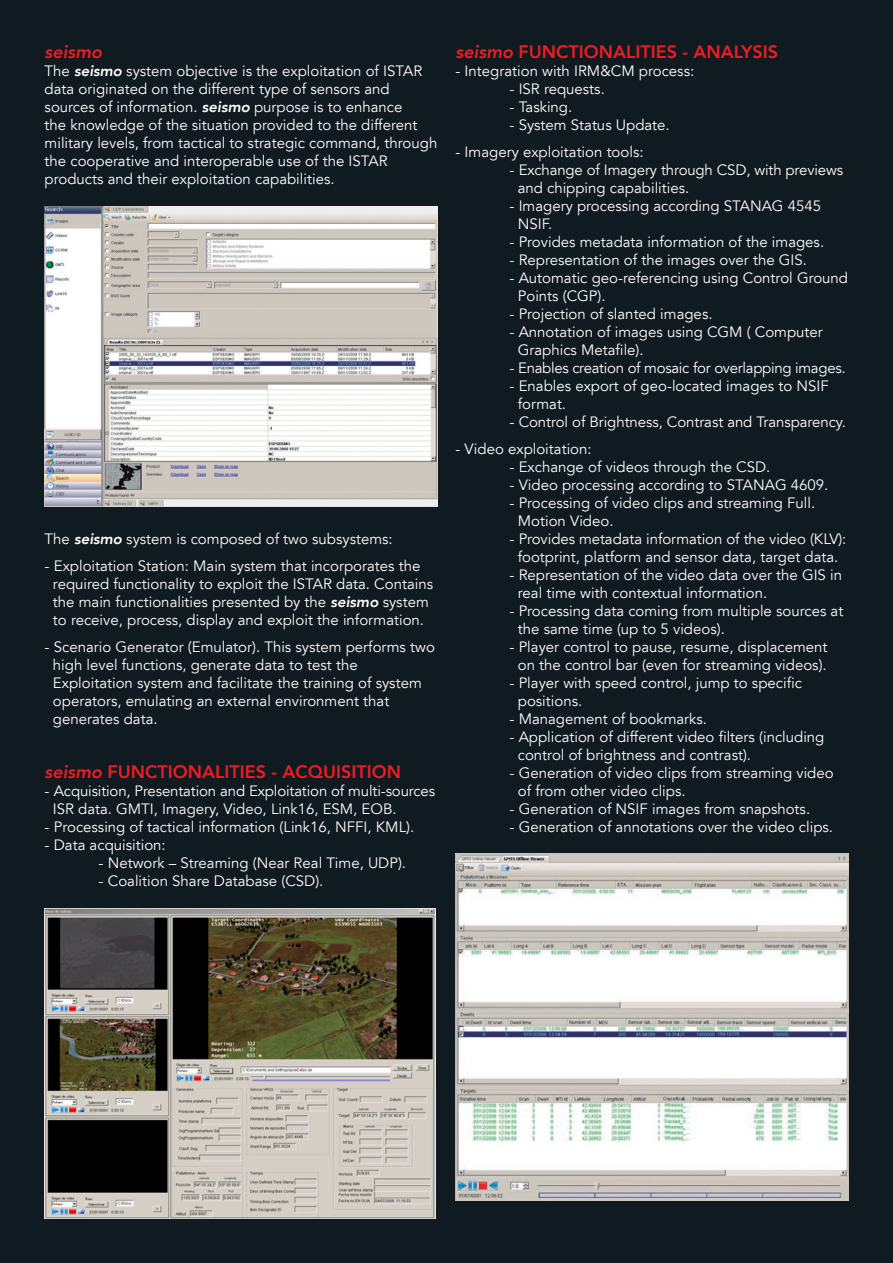
<style>
.page{position:relative;width:893px;height:1263px;background:#101a21}
.page>*{position:absolute;margin:0;border:0;box-sizing:border-box;transform-origin:0 0}
.titulo{font:800 18px "Avenir LT";color:#ee1d23}
.texto_general{font:italic 800 18px "Avenir LT";color:#ee1d23}
.texto_general-2{font:15px/18px "Avenir LT";color:#fff}
.texto_general-3{font:15px "Avenir LT";letter-spacing:-.02em;color:#fff}
.s1{font-weight:800;font-style:italic}
.s2{font-style:italic}
</style>
<div class="page">
<img style="left:45px;top:908px;width:391px;height:310px">
<img style="left:45px;top:206px;width:392px;height:301px">
<img style="left:455px;top:854px;width:393px;height:346px">
<p class="texto_general" style="left:45px;top:41px;width:59px">seismo</p>
<p class="texto_general-2" style="left:45px;top:63px;width:394px">The <span class="s1">seismo</span> system objective is the exploitation of ISTAR data originated on the different type of sensors and sources of information. <span class="s1">seismo</span> purpose is to enhance<br>the knowledge of the situation provided to the different military levels, from tactical to strategic command, through the cooperative and interoperable use of the ISTAR products and their exploitation capabilities.</p>
<p class="texto_general-2" style="left:45px;top:531px;width:350px">The <span class="s1">seismo</span> system is composed of two subsystems:</p>
<p class="texto_general-2" style="left:45px;top:558px;width:377px">- Exploitation Station: Main system that incorporates the</p>
<p class="texto_general-2" style="left:53px;top:576px;width:382px">required functionality to exploit the ISTAR data. Contains</p>
<p class="texto_general-2" style="left:53px;top:594px;width:377px">the main functionalities presented by the <span class="s1">seismo</span> system</p>
<p class="texto_general-2" style="left:53px;top:612px;width:373px">to receive, process, display and exploit the information.</p>
<p class="texto_general-2" style="left:45px;top:639px;width:392px">- Scenario Generator (Emulator). This system performs two</p>
<p class="texto_general-2" style="left:53px;top:657px;width:306px">high level functions, generate data to test the</p>
<p class="texto_general-2" style="left:53px;top:675px;width:370px">Exploitation system and facilitate the training of system</p>
<p class="texto_general-2" style="left:53px;top:693px;width:338px">operators, emulating an external environment that</p>
<p class="texto_general-2" style="left:53px;top:711px;width:106px">generates data.</p>
<p class="titulo" style="left:45px;top:761px;width:358px"><span class="s2">seismo</span> FUNCTIONALITIES - ACQUISITION</p>
<p class="texto_general-2" style="left:45px;top:783px;width:392px">- Acquisition, Presentation and Exploitation of multi-sources</p>
<p class="texto_general-2" style="left:53px;top:801px;width:345px">ISR data. GMTI, Imagery, Video, Link16, ESM, EOB.</p>
<p class="texto_general-2" style="left:45px;top:819px;width:371px">- Processing of tactical information (Link16, NFFI, KML).</p>
<p class="texto_general-2" style="left:45px;top:837px;width:123px">- Data acquisition:</p>
<p class="texto_general-2" style="left:99px;top:855px;width:309px">- Network – Streaming (Near Real Time, UDP).</p>
<p class="texto_general-2" style="left:99px;top:873px;width:226px">- Coalition Share Database (CSD).</p>
<p class="titulo" style="left:455px;top:41px;width:324px"><span class="s2">seismo</span> FUNCTIONALITIES - ANALYSIS</p>
<p class="texto_general-2" style="left:455px;top:63px;width:240px">- Integration with IRM&amp;CM process:</p>
<p class="texto_general-2" style="left:509px;top:81px;width:97px">- ISR requests.</p>
<p class="texto_general-2" style="left:509px;top:99px;width:64px">- Tasking.</p>
<p class="texto_general-2" style="left:509px;top:117px;width:162px">- System Status Update.</p>
<p class="texto_general-2" style="left:455px;top:144px;width:190px">- Imagery exploitation tools:</p>
<p class="texto_general-2" style="left:509px;top:162px;width:335px">- Exchange of Imagery through CSD, with previews</p>
<p class="texto_general-2" style="left:518px;top:180px;width:173px">and chipping capabilities.</p>
<p class="texto_general-2" style="left:509px;top:198px;width:313px">- Imagery processing according STANAG 4545</p>
<p class="texto_general-2" style="left:518px;top:216px;width:36px">NSIF.</p>
<p class="texto_general-2" style="left:509px;top:234px;width:316px">- Provides metadata information of the images.</p>
<p class="texto_general-2" style="left:509px;top:252px;width:299px">- Representation of the images over the GIS.</p>
<p class="texto_general-2" style="left:509px;top:270px;width:340px">- Automatic geo-referencing using Control Ground</p>
<p class="texto_general-2" style="left:518px;top:288px;width:89px">Points (CGP).</p>
<p class="texto_general-2" style="left:509px;top:306px;width:205px">- Projection of slanted images.</p>
<p class="texto_general-2" style="left:509px;top:324px;width:315px">- Annotation of images using CGM ( Computer</p>
<p class="texto_general-2" style="left:518px;top:342px;width:127px">Graphics Metafile).</p>
<p class="texto_general-3" style="left:509px;top:359px;width:338px">- Enables creation of mosaic for overlapping images.</p>
<p class="texto_general-2" style="left:509px;top:378px;width:321px">- Enables export of geo-located images to NSIF</p>
<p class="texto_general-2" style="left:518px;top:396px;width:50px">format.</p>
<p class="texto_general-2" style="left:509px;top:414px;width:338px">- Control of Brightness, Contrast and Transparency.</p>
<p class="texto_general-2" style="left:455px;top:441px;width:138px">- Video exploitation:</p>
<p class="texto_general-2" style="left:509px;top:459px;width:262px">- Exchange of videos through the CSD.</p>
<p class="texto_general-2" style="left:509px;top:477px;width:320px">- Video processing according to STANAG 4609.</p>
<p class="texto_general-2" style="left:509px;top:495px;width:307px">- Processing of video clips and streaming Full.</p>
<p class="texto_general-2" style="left:518px;top:513px;width:97px">Motion Video.</p>
<p class="texto_general-2" style="left:509px;top:531px;width:338px">- Provides metadata information of the video (KLV):</p>
<p class="texto_general-2" style="left:518px;top:549px;width:322px">footprint, platform and sensor data, target data.</p>
<p class="texto_general-2" style="left:509px;top:567px;width:334px">- Representation of the video data over the GIS in</p>
<p class="texto_general-2" style="left:518px;top:585px;width:251px">real time with contextual information.</p>
<p class="texto_general-2" style="left:509px;top:603px;width:335px">- Processing data coming from multiple sources at</p>
<p class="texto_general-2" style="left:518px;top:621px;width:208px">the same time (up to 5 videos).</p>
<p class="texto_general-2" style="left:509px;top:639px;width:320px">- Player control to pause, resume, displacement</p>
<p class="texto_general-2" style="left:518px;top:657px;width:310px">on the control bar (even for streaming videos).</p>
<p class="texto_general-2" style="left:509px;top:675px;width:294px">- Player with speed control, jump to specific</p>
<p class="texto_general-2" style="left:518px;top:693px;width:66px">positions.</p>
<p class="texto_general-2" style="left:509px;top:711px;width:199px">- Management of bookmarks.</p>
<p class="texto_general-2" style="left:509px;top:729px;width:316px">- Application of different video filters (including</p>
<p class="texto_general-2" style="left:518px;top:747px;width:235px">control of brightness and contrast).</p>
<p class="texto_general-2" style="left:509px;top:765px;width:326px">- Generation of video clips from streaming video</p>
<p class="texto_general-2" style="left:518px;top:783px;width:169px">of from other video clips.</p>
<p class="texto_general-2" style="left:509px;top:801px;width:302px">- Generation of NSIF images from snapshots.</p>
<p class="texto_general-2" style="left:509px;top:819px;width:325px">- Generation of annotations over the video clips.</p>
</div>
